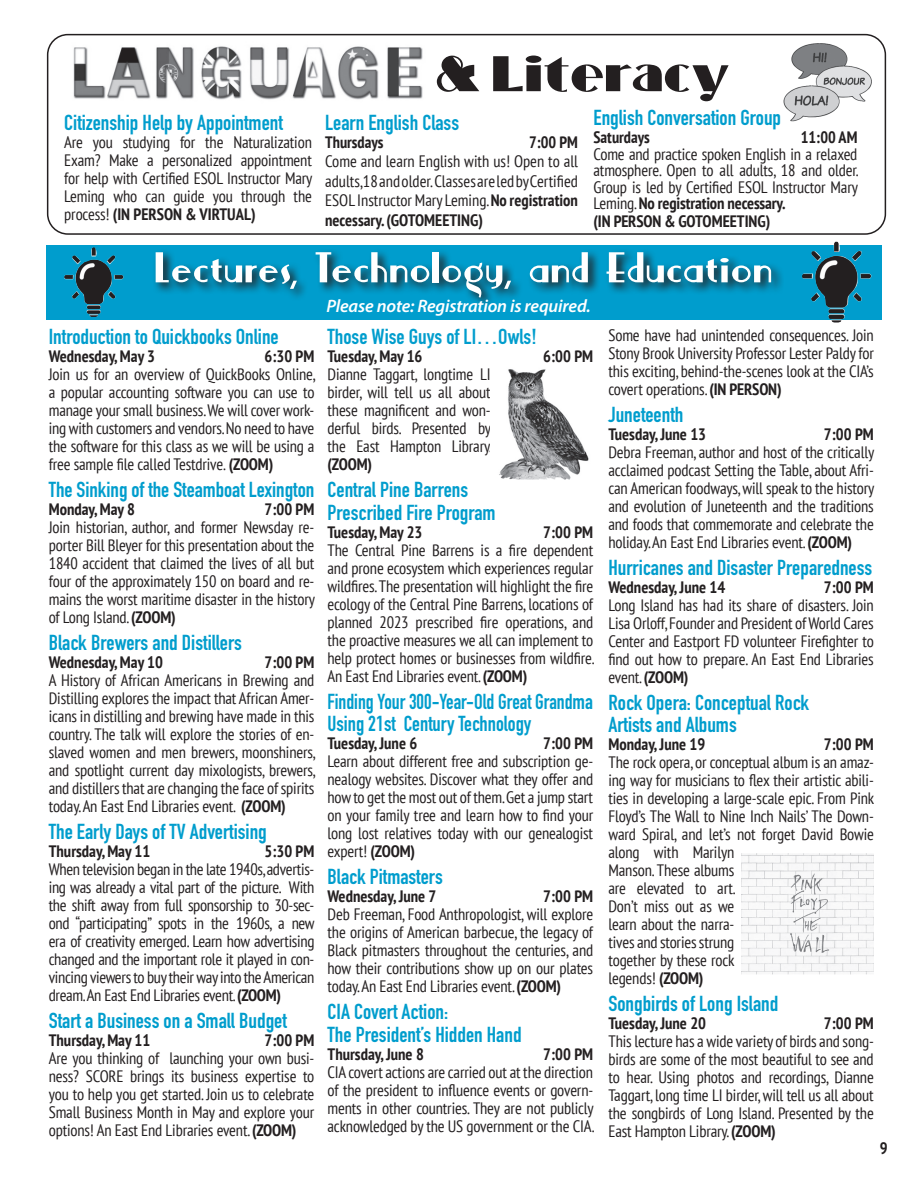
<style>
.page{position:relative;width:918px;height:1188px;background:#fff}
.page>*{position:absolute;margin:0;border:0;box-sizing:border-box;transform-origin:0 0}
.t1{font:48.6px "Nickerbocker NF";color:#fff;scale:1.1 1}
.t2{font:45.9px "Standing Room Only NF";letter-spacing:-.01em;color:#231f20;scale:1.1 1}
.t3{font:700 21.3px/22.5px "DIN Condensed";color:#009dcd}
.t4{font:700 21.3px/22.5px "DIN Condensed";color:#009dcd;scale:.95 1}
.t5{font:italic 600 18px "Myriad Pro";letter-spacing:-.01em;color:#fff}
.t6{font:condensed 16.5px/18px "PT Sans";letter-spacing:-.01em;color:#231f20;text-align:justify}
.t7{font:700 condensed 16.5px "PT Sans";color:#231f20}
.s1{font-weight:700}
</style>
<div class="page">
<img style="left:783px;top:43px;width:89px;height:79px">
<div style="left:47px;top:34px;width:839px;height:201px;border:2px solid #231f20;border-radius:20px"></div>
<div style="left:46px;top:246px;width:835px;height:74px;background:#009dcd"></div>
<svg style="left:155px;top:251px;width:627px;height:54px"></svg>
<img style="left:802px;top:242px;width:70px;height:81px">
<img style="left:64px;top:247px;width:60px;height:70px">
<img style="left:73px;top:46px;width:350px;height:54px">
<img style="left:499px;top:369px;width:90px;height:110px">
<img style="left:741px;top:854px;width:133px;height:120px">
<p class="t3" style="left:64px;top:111px;width:220px">Citizenship Help by Appointment</p>
<p class="t6" style="left:64px;top:132px;width:250px">Are you studying for the Naturalization Exam? Make a personalized appointment for help with Certified ESOL Instructor Mary Leming who can guide you through the process! <span class="s1">(IN PERSON &amp; VIRTUAL)</span></p>
<p class="t2" style="left:435px;top:48px;width:270px">&amp; Literacy</p>
<p class="t3" style="left:325px;top:111px;width:135px">Learn English Class</p>
<p class="t7" style="left:325px;top:131px;width:60px">Thursdays</p>
<p class="t7" style="left:529px;top:131px;width:51px">7:00 PM</p>
<p class="t6" style="left:325px;top:151px;width:254px;line-height:19.5px">Come and learn English with us! Open to all adults,18 and older. Classes are led by Certified ESOL Instructor Mary Leming. <span class="s1">No registration necessary. (GOTOMEETING)</span></p>
<p class="t3" style="left:594px;top:106px;width:189px">English Conversation Group</p>
<p class="t7" style="left:594px;top:126px;width:58px">Saturdays</p>
<p class="t7" style="left:801px;top:126px;width:58px">11:00 AM</p>
<p class="t6" style="left:594px;top:145px;width:267px;line-height:16.5px">Come and practice spoken English in a relaxed atmosphere. Open to all adults, 18 and older.<br>Group is led by Certified ESOL Instructor Mary Leming. <span class="s1">No registration necessary.</span></p>
<p class="t7" style="left:594px;top:210px;width:178px">(IN PERSON &amp; GOTOMEETING)</p>
<p class="t1" style="left:154px;top:246px;width:564px">Lectures, Technology, and Education</p>
<p class="t5" style="left:326px;top:295px;width:266px">Please note: Registration is required.</p>
<p class="t3" style="left:49px;top:326px;width:232px">Introduction to Quickbooks Online</p>
<p class="t7" style="left:49px;top:346px;width:108px">Wednesday, May 3</p>
<p class="t7" style="left:264px;top:346px;width:52px">6:30 PM</p>
<p class="t6" style="left:49px;top:365px;width:268px">Join us for an overview of QuickBooks Online, a popular accounting software you can use to manage your small business. We will cover work&shy;ing with customers and vendors. No need to have the software for this class as we will be using a free sample file called Testdrive. <span class="s1">(ZOOM)</span></p>
<p class="t3" style="left:49px;top:479px;width:267px">The Sinking of the Steamboat Lexington</p>
<p class="t7" style="left:49px;top:499px;width:88px">Monday, May 8</p>
<p class="t7" style="left:264px;top:499px;width:52px">7:00 PM</p>
<p class="t6" style="left:49px;top:518px;width:268px">Join historian, author, and former Newsday re&shy;porter Bill Bleyer for this presentation about the 1840 accident that claimed the lives of all but four of the approximately 150 on board and re&shy;mains the worst maritime disaster in the history of Long Island. <span class="s1">(ZOOM)</span></p>
<p class="t3" style="left:49px;top:632px;width:195px">Black Brewers and Distillers</p>
<p class="t7" style="left:49px;top:652px;width:116px">Wednesday, May 10</p>
<p class="t7" style="left:264px;top:652px;width:52px">7:00 PM</p>
<p class="t6" style="left:49px;top:671px;width:268px">A History of African Americans in Brewing and Distilling explores the impact that African Amer&shy;icans in distilling and brewing have made in this country. The talk will explore the stories of en&shy;slaved women and men brewers, moonshiners, and spotlight current day mixologists, brewers, and distillers that are changing the face of spirits today. An East End Libraries event. <span class="s1">(ZOOM)</span></p>
<p class="t3" style="left:49px;top:821px;width:220px">The Early Days of TV Advertising</p>
<p class="t7" style="left:49px;top:841px;width:103px">Thursday, May 11</p>
<p class="t7" style="left:264px;top:841px;width:52px">5:30 PM</p>
<p class="t6" style="left:49px;top:860px;width:267px">When television began in the late 1940s, advertis&shy;ing was already a vital part of the picture. With the shift away from full sponsorship to 30-sec&shy;ond “participating” spots in the 1960s, a new era of creativity emerged. Learn how advertising changed and the important role it played in con&shy;vincing viewers to buy their way into the American dream. An East End Libraries event. <span class="s1">(ZOOM)</span></p>
<p class="t3" style="left:49px;top:1010px;width:240px">Start a Business on a Small Budget</p>
<p class="t7" style="left:49px;top:1030px;width:103px">Thursday, May 11</p>
<p class="t7" style="left:264px;top:1030px;width:52px">7:00 PM</p>
<p class="t6" style="left:49px;top:1049px;width:267px">Are you thinking of launching your own busi&shy;ness? SCORE brings its business expertise to you to help you get started. Join us to celebrate Small Business Month in May and explore your options! An East End Libraries event. <span class="s1">(ZOOM)</span></p>
<p class="t3" style="left:328px;top:326px;width:211px">Those Wise Guys of LI…Owls!</p>
<p class="t7" style="left:328px;top:346px;width:97px">Tuesday, May 16</p>
<p class="t7" style="left:543px;top:346px;width:52px">6:00 PM</p>
<p class="t6" style="left:328px;top:365px;width:166px">Dianne Taggart, longtime LI birder, will tell us all about these magnificent and won&shy;derful birds. Presented by the East Hampton Library. <span class="s1">(ZOOM)</span></p>
<p class="t3" style="left:328px;top:479px;width:170px">Central Pine Barrens<br>Prescribed Fire Program</p>
<p class="t7" style="left:328px;top:521px;width:97px">Tuesday, May 23</p>
<p class="t7" style="left:543px;top:521px;width:52px">7:00 PM</p>
<p class="t6" style="left:328px;top:541px;width:268px">The Central Pine Barrens is a fire dependent and prone ecosystem which experiences regular wildfires. The presentation will highlight the fire ecology of the Central Pine Barrens, locations of planned 2023 prescribed fire operations, and the proactive measures we all can implement to help protect homes or businesses from wildfire.<br>An East End Libraries event. <span class="s1">(ZOOM)</span></p>
<p class="t4" style="left:328px;top:690px;width:281px">Finding Your 300-Year-Old Great Grandma<br>Using 21st Century Technology</p>
<p class="t7" style="left:328px;top:733px;width:91px">Tuesday, June 6</p>
<p class="t7" style="left:543px;top:733px;width:52px">7:00 PM</p>
<p class="t6" style="left:328px;top:752px;width:267px">Learn about different free and subscription ge&shy;nealogy websites. Discover what they offer and how to get the most out of them. Get a jump start on your family tree and learn how to find your long lost relatives today with our genealogist expert! <span class="s1">(ZOOM)</span></p>
<p class="t3" style="left:328px;top:866px;width:117px">Black Pitmasters</p>
<p class="t7" style="left:328px;top:886px;width:110px">Wednesday, June 7</p>
<p class="t7" style="left:543px;top:886px;width:52px">7:00 PM</p>
<p class="t6" style="left:328px;top:905px;width:267px">Deb Freeman, Food Anthropologist, will explore the origins of American barbecue, the legacy of Black pitmasters throughout the centuries, and how their contributions show up on our plates today. An East End Libraries event. <span class="s1">(ZOOM)</span></p>
<p class="t3" style="left:328px;top:1001px;width:122px">CIA Covert Action:</p>
<p class="t3" style="left:328px;top:1023px;width:196px">The President’s Hidden Hand</p>
<p class="t7" style="left:328px;top:1043px;width:98px">Thursday, June 8</p>
<p class="t7" style="left:543px;top:1043px;width:52px">7:00 PM</p>
<p class="t6" style="left:328px;top:1063px;width:268px">CIA covert actions are carried out at the direction of the president to influence events or govern&shy;ments in other countries. They are not publicly acknowledged by the US government or the CIA.</p>
<p class="t6" style="left:608px;top:326px;width:267px">Some have had unintended consequences. Join Stony Brook University Professor Lester Paldy for this exciting, behind-the-scenes look at the CIA’s covert operations. <span class="s1">(IN PERSON)</span></p>
<p class="t3" style="left:608px;top:403px;width:76px">Juneteenth</p>
<p class="t7" style="left:608px;top:423px;width:99px">Tuesday, June 13</p>
<p class="t7" style="left:824px;top:423px;width:52px">7:00 PM</p>
<p class="t6" style="left:608px;top:443px;width:267px">Debra Freeman, author and host of the critically acclaimed podcast Setting the Table, about Afri&shy;can American foodways, will speak to the history and evolution of Juneteenth and the traditions and foods that commemorate and celebrate the holiday. An East End Libraries event. <span class="s1">(ZOOM)</span></p>
<p class="t3" style="left:608px;top:556px;width:265px">Hurricanes and Disaster Preparedness</p>
<p class="t7" style="left:608px;top:576px;width:118px">Wednesday, June 14</p>
<p class="t7" style="left:824px;top:576px;width:52px">7:00 PM</p>
<p class="t6" style="left:608px;top:596px;width:267px">Long Island has had its share of disasters. Join Lisa Orloff, Founder and President of World Cares Center and Eastport FD volunteer Firefighter to find out how to prepare. An East End Libraries event. <span class="s1">(ZOOM)</span></p>
<p class="t3" style="left:608px;top:691px;width:202px">Rock Opera: Conceptual Rock</p>
<p class="t3" style="left:608px;top:713px;width:130px">Artists and Albums</p>
<p class="t7" style="left:608px;top:733px;width:98px">Monday, June 19</p>
<p class="t7" style="left:824px;top:733px;width:52px">7:00 PM</p>
<p class="t6" style="left:608px;top:753px;width:267px;text-align:left">The rock opera, or conceptual album is an amaz&shy;ing way for musicians to flex their artistic abili&shy;ties in developing a large-scale epic. From Pink<br>Floyd’s The Wall to Nine Inch Nails’ The Down&shy;ward Spiral, and let’s not forget David Bowie along with Marilyn<br>Manson. These albums<br>are elevated to art.<br>Don’t miss out as we<br>learn about the narra-<br>tives and stories strung<br>together by these rock<br>legends! <span class="s1">(ZOOM)</span></p>
<p class="t3" style="left:608px;top:992px;width:171px">Songbirds of Long Island</p>
<p class="t7" style="left:608px;top:1012px;width:99px">Tuesday, June 20</p>
<p class="t7" style="left:824px;top:1012px;width:52px">7:00 PM</p>
<p class="t6" style="left:608px;top:1032px;width:267px">This lecture has a wide variety of birds and song&shy;birds are some of the most beautiful to see and to hear. Using photos and recordings, Dianne Taggart, long time LI birder, will tell us all about the songbirds of Long Island. Presented by the East Hampton Library. <span class="s1">(ZOOM)</span></p>
<p class="t7" style="left:880px;top:1137px;width:9px">9</p>
</div>
